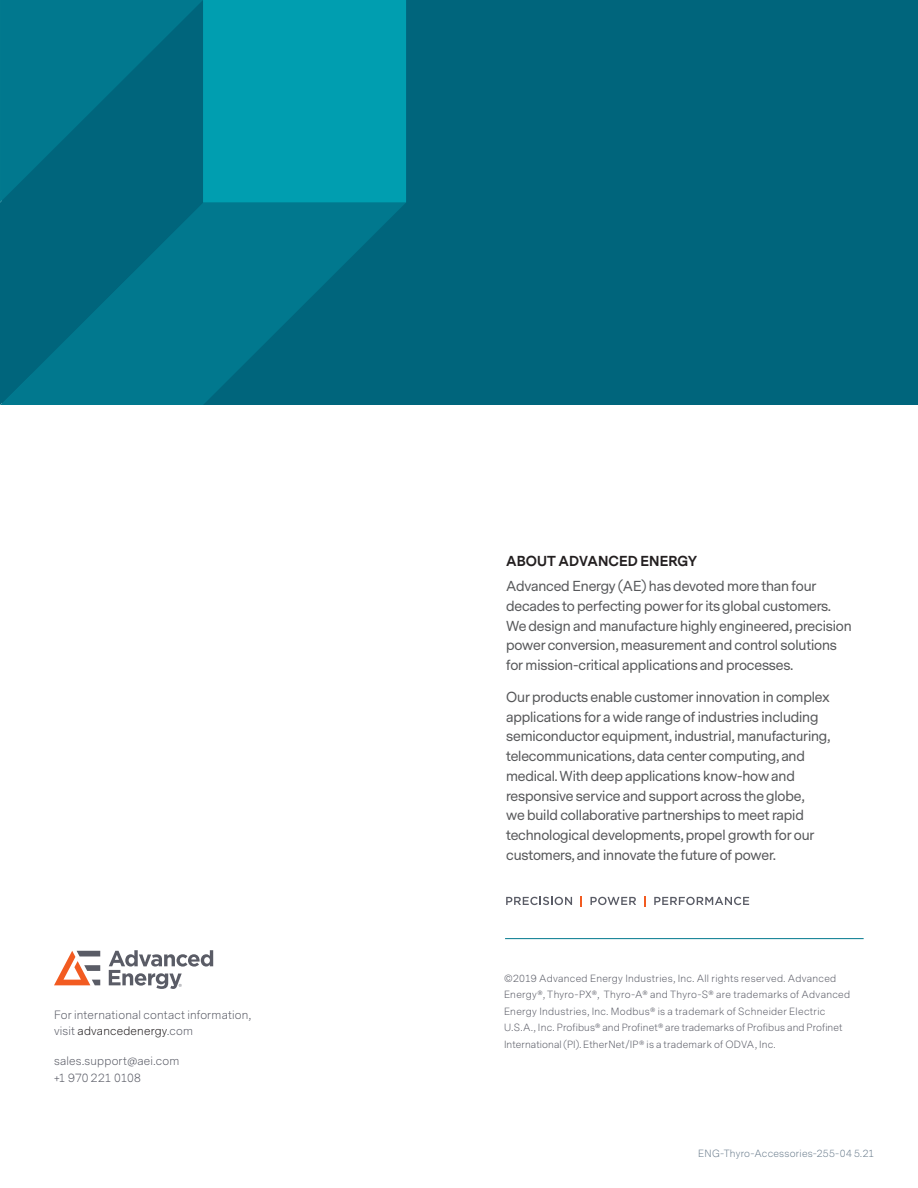
<style>
.page{position:relative;width:918px;height:1188px;background:#fff}
.page>*{position:absolute;margin:0;border:0;box-sizing:border-box;transform-origin:0 0}
.t1{font:13.5px/19.8px "Messina Sans";letter-spacing:-.01em;color:#57585a}
.t2{font:700 13.5px "Messina Sans";letter-spacing:.01em;color:#231f20}
.t3{font:300 11.25px/16.5px "Messina Sans";letter-spacing:.015em;color:#5a5c66}
.t4{font:300 9.75px/16.5px "Messina Sans";letter-spacing:.025em;color:#5a5c66}
.t5{font:300 9.75px "Messina Sans";letter-spacing:.025em;color:#6c7e8e}
.s1{color:#231f20}
</style>
<div class="page">
<svg style="left:54px;top:951px;width:46px;height:34px"></svg>
<svg style="left:109px;top:950px;width:104px;height:39px"></svg>
<hr style="left:505px;top:938px;width:359px;height:1px;background:#01788e">
<svg style="left:506px;top:897px;width:66px;height:8px"></svg>
<svg style="left:591px;top:897px;width:45px;height:8px"></svg>
<svg style="left:654px;top:897px;width:95px;height:8px"></svg>
<div style="left:2px;top:0;width:916px;height:405px;background:#00657c"></div>
<svg style="left:203px;top:203px;width:202px;height:201px;fill:#01788e"></svg>
<svg style="left:0;top:202px;width:203px;height:203px"></svg>
<svg style="left:0;top:0;width:406px;height:202px"></svg>
<p class="t3" style="left:54px;top:1007px;width:199px">For international contact information, visit <span class="s1">advancedenergy</span>.com</p>
<p class="t3" style="left:54px;top:1053px;width:127px">sales.support@aei.com +1 970 221 0108</p>
<p class="t2" style="left:506px;top:552px;width:193px">ABOUT ADVANCED ENERGY</p>
<p class="t1" style="left:506px;top:577px;width:347px">Advanced Energy (AE) has devoted more than four decades to perfecting power for its global customers.<br>We design and manufacture highly engineered, precision power conversion, measurement and control solutions for mission-critical applications and processes.</p>
<p class="t1" style="left:506px;top:687px;width:326px">Our products enable customer innovation in complex applications for a wide range of industries including semiconductor equipment, industrial, manufacturing, telecommunications, data center computing, and medical. With deep applications know-how and responsive service and support across the globe,<br>we build collaborative partnerships to meet rapid technological developments, propel growth for our customers, and innovate the future of power.</p>
<p class="t4" style="left:504px;top:970px;width:348px">©2019 Advanced Energy Industries, Inc. All rights reserved. Advanced Energy®, Thyro-PX®, Thyro-A® and Thyro-S® are trademarks of Advanced Energy Industries, Inc. Modbus® is a trademark of Schneider Electric U.S.A., Inc. Profibus® and Profinet® are trademarks of Profibus and Profinet International (PI). EtherNet/IP® is a trademark of ODVA, Inc.</p>
<p class="t5" style="left:698px;top:1147px;width:178px">ENG-Thyro-Accessories-255-04 5.21</p>
</div>
